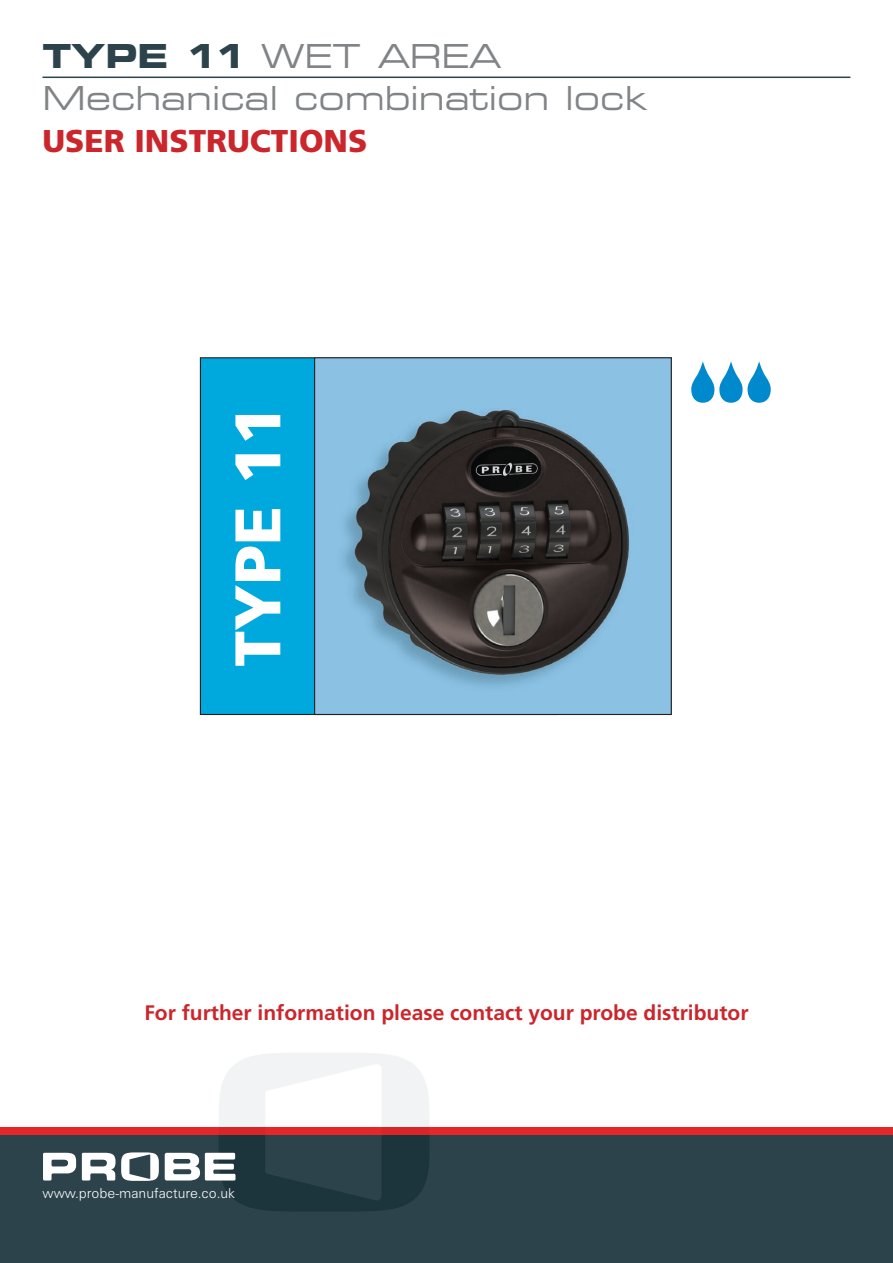
<style>
.page{position:relative;width:893px;height:1263px;background:#fff}
.page>*{position:absolute;margin:0;border:0;box-sizing:border-box;transform-origin:0 0}
.t1{font:900 64.2px "Frutiger";color:#fff}
.Sqr_header{font:expanded 33px "Square 721 BT";color:#818486}
.t2{font:900 31.5px "Frutiger";color:#cb262c}
.t3{font:700 21px "Frutiger";color:#cb262c}
.t4{font:300 13.8px "Zurich BT";color:#fff}
.s1{font-weight:700;color:#2d434c}
</style>
<div class="page">
<div style="left:0;top:1127px;width:893px;height:10px;background:#e52729"></div>
<div style="left:0;top:1135px;width:893px;height:128px;background:#2d434c"></div>
<svg style="left:43px;top:1153px;width:33px;height:27px"></svg>
<svg style="left:165px;top:1053px;width:264px;height:158px"></svg>
<svg style="left:82px;top:1152px;width:77px;height:29px"></svg>
<hr style="left:43px;top:77px;width:807px;height:1px;background:#2d434c">
<div style="left:200px;top:358px;width:357px;height:356px;background:#00a9dd"></div>
<img style="left:316px;top:359px;width:354px;height:354px">
<div style="left:314px;top:357px;width:358px;height:358px;border:1px solid #231f20"></div>
<svg style="left:691px;top:361px;width:80px;height:42px"></svg>
<p class="Sqr_header" style="left:43px;top:36px;width:460px"><span class="s1">TYPE 11</span> WET AREA</p>
<p class="Sqr_header" style="left:43px;top:79px;width:606px">Mechanical combination lock</p>
<p class="t2" style="left:43px;top:122px;width:326px">USER INSTRUCTIONS</p>
<p class="t1" style="left:219px;top:667px;width:263px;rotate:-90deg">TYPE 11</p>
<p class="t3" style="left:144px;top:1000px;width:606px">For further information please contact your probe distributor</p>
<p class="t4" style="left:43px;top:1184px;width:194px">www.probe-manufacture.co.uk</p>
</div>
